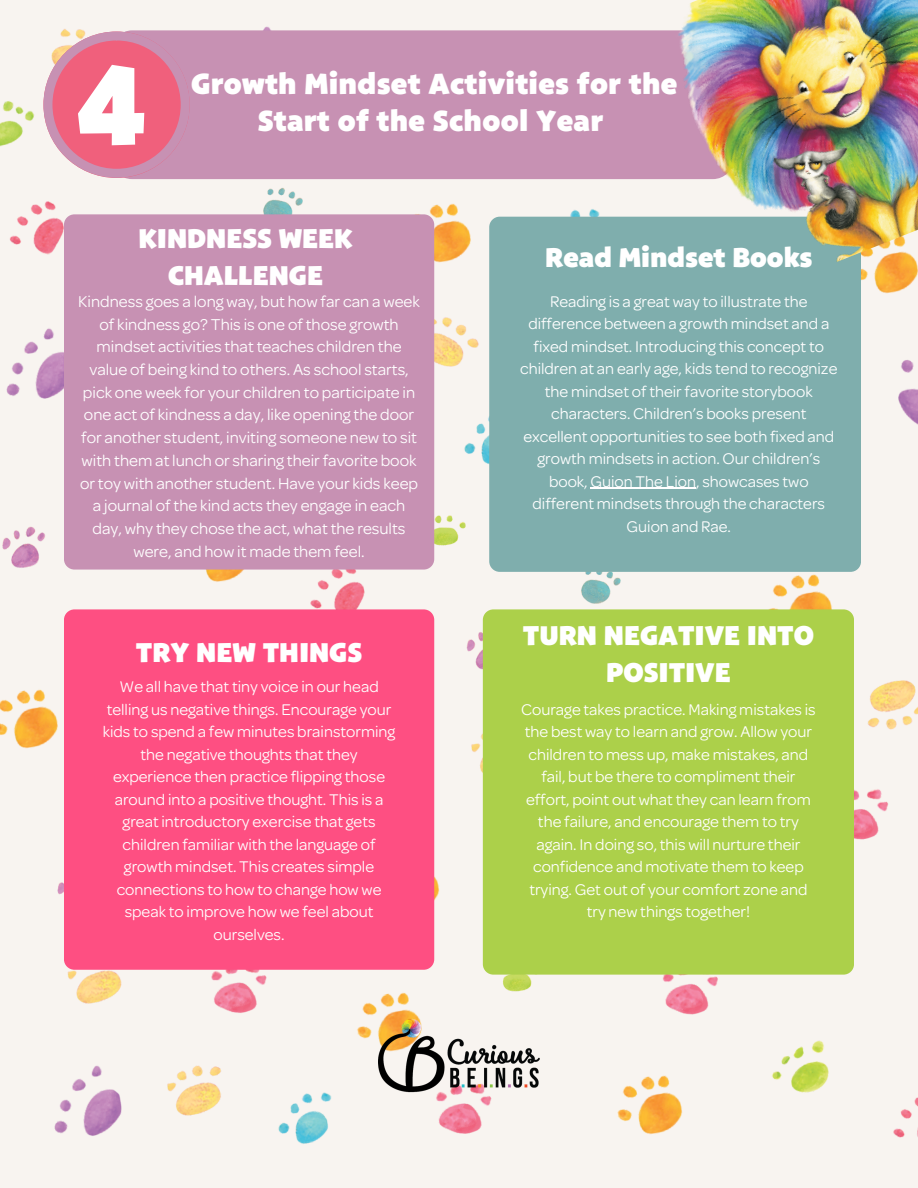
<style>
.page{position:relative;width:918px;height:1188px;background:#fff}
.page>*{position:absolute;margin:0;border:0;box-sizing:border-box;transform-origin:0 0}
.t1{font:111.45px "Bango Pro";color:#fff}
.t2{font:28.95px "Bango Pro";letter-spacing:.01em;color:#fff}
.t3{font:27px/37.2px "Bango Pro";color:#fff;text-align:center}
.t4{font:16.8px/22.6px "Omnes";color:#fff;text-align:center}
.t5{font:16.5px/22.5px "Omnes";color:#fff;text-align:center}
</style>
<div class="page">
<img style="left:0;top:0;width:918px;height:1188px">
<div style="left:64px;top:214px;width:370px;height:356px;background:#c791b3;border-radius:10px"></div>
<div style="left:489px;top:217px;width:372px;height:355px;background:#7faead;border-radius:10px"></div>
<div style="left:64px;top:609px;width:370px;height:361px;background:#fe4f82;border-radius:10px"></div>
<div style="left:483px;top:609px;width:371px;height:366px;background:#acd04a;border-radius:10px"></div>
<img style="left:378px;top:1017px;width:161px;height:79px">
<hr style="left:591px;top:488px;width:105px;height:1px;background:#fff">
<div style="left:111px;top:30px;width:623px;height:149px;background:#c791b3;border-radius:21px"></div>
<svg style="left:43px;top:32px;width:147px;height:146px"></svg>
<img style="left:645px;top:0;width:273px;height:295px">
<p class="t1" style="left:75px;top:41px;width:72px">4</p>
<p class="t2" style="left:191px;top:67px;width:488px">Growth Mindset Activities for the</p>
<p class="t2" style="left:258px;top:104px;width:347px">Start of the School Year</p>
<p class="t3" style="left:139px;top:221px;width:216px">KINDNESS WEEK<br>CHALLENGE</p>
<p class="t4" style="left:78px;top:292px;width:343px">Kindness goes a long way, but how far can a week of kindness go? This is one of those growth mindset activities that teaches children the value of being kind to others. As school starts, pick one week for your children to participate in one act of kindness a day, like opening the door for another student, inviting someone new to sit with them at lunch or sharing their favorite book or toy with another student. Have your kids keep a journal of the kind acts they engage in each day, why they chose the act, what the results were, and how it made them feel.</p>
<p class="t3" style="left:136px;top:634px;width:228px">TRY NEW THINGS</p>
<p class="t5" style="left:103px;top:678px;width:294px">We all have that tiny voice in our head telling us negative things. Encourage your kids to spend a few minutes brainstorming the negative thoughts that they experience then practice flipping those around into a positive thought. This is a great introductory exercise that gets children familiar with the language of growth mindset. This creates simple connections to how to change how we speak to improve how we feel about ourselves.</p>
<p class="t3" style="left:545px;top:239px;width:269px">Read Mindset Books</p>
<p class="t5" style="left:520px;top:292px;width:319px">Reading is a great way to illustrate the difference between a growth mindset and a fixed mindset. Introducing this concept to children at an early age, kids tend to recognize the mindset of their favorite storybook characters. Children’s books present excellent opportunities to see both fixed and growth mindsets in action. Our children’s book, Guion The Lion, showcases two different mindsets through the characters Guion and Rae.</p>
<p class="t3" style="left:523px;top:617px;width:292px">TURN NEGATIVE INTO<br>POSITIVE</p>
<p class="t5" style="left:521px;top:700px;width:296px">Courage takes practice. Making mistakes is the best way to learn and grow. Allow your children to mess up, make mistakes, and fail, but be there to compliment their effort, point out what they can learn from the failure, and encourage them to try again. In doing so, this will nurture their confidence and motivate them to keep trying. Get out of your comfort zone and try new things together!</p>
</div>
